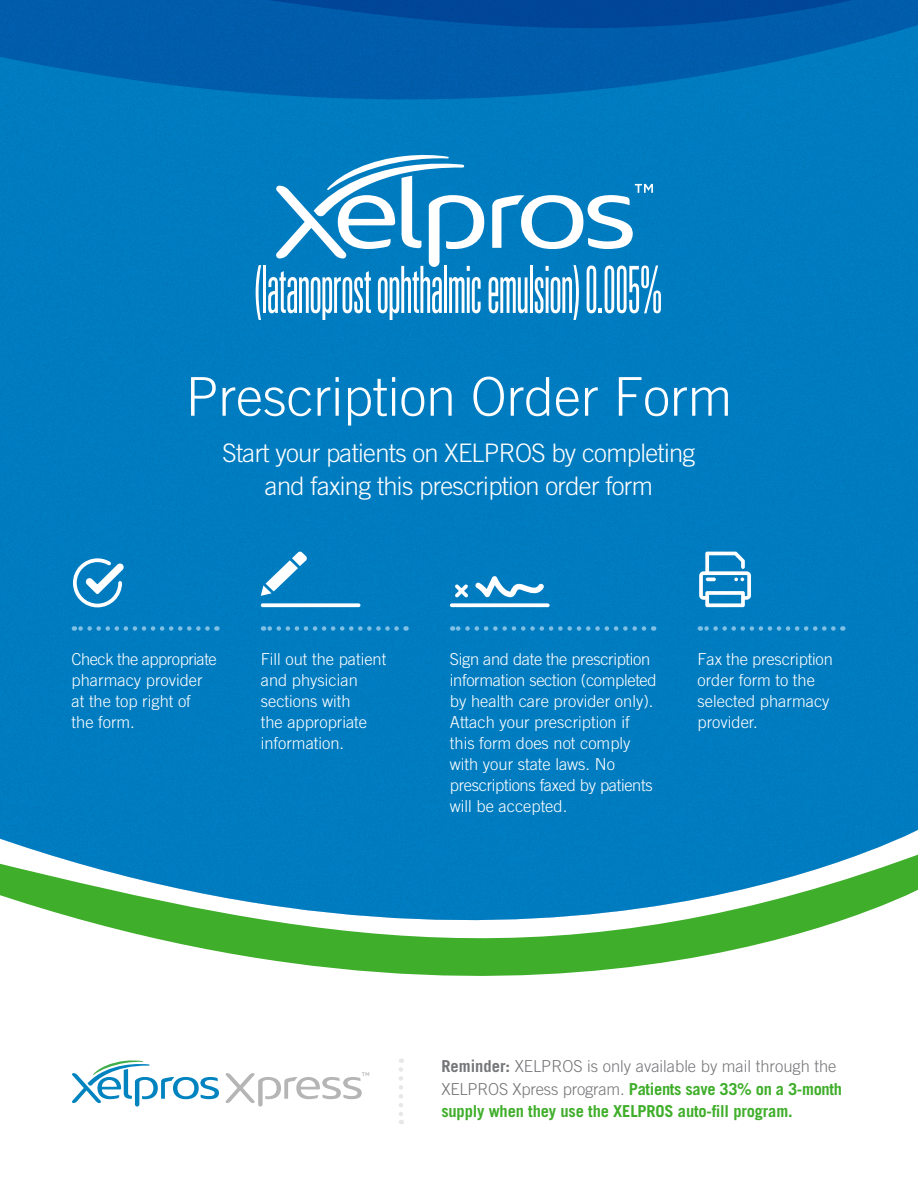
<style>
.page{position:relative;width:918px;height:1188px;background:#fff}
.page>*{position:absolute;margin:0;border:0;box-sizing:border-box;transform-origin:0 0}
.t1{font:300 53.55px "Trade Gothic LT Std";color:#fff}
.t2{font:300 25.5px/33px "Trade Gothic LT Std";letter-spacing:-.025em;color:#fff;text-align:center}
.t3{font:300 16.5px/21px "Trade Gothic LT Std";color:#fff}
.t4{font:700 16.5px/22.5px "Trade Gothic LT Std";letter-spacing:-.01em;color:#3fae2a}
.s1{color:#757679}
.s2{font-weight:300;color:#757679}
</style>
<div class="page">
<svg style="left:90px;top:922px;width:746px;height:154px"></svg>
<div style="left:0;top:101px;width:918px;height:821px;background:#007cc0"></div>
<svg style="left:0;top:0;width:918px;height:101px;background:#0060ad"></svg>
<svg style="left:256px;top:265px;width:5px;height:55px"></svg>
<hr style="left:263px;top:266px;width:3px;height:47px;background:#fff">
<svg style="left:268px;top:154px;width:393px;height:166px"></svg>
<svg style="left:452px;top:626px;width:192px;height:5px"></svg>
<svg style="left:475px;top:576px;width:69px;height:21px"></svg>
<svg style="left:450px;top:603px;width:100px;height:4px"></svg>
<svg style="left:455px;top:584px;width:13px;height:13px"></svg>
<svg style="left:700px;top:626px;width:133px;height:5px"></svg>
<svg style="left:699px;top:552px;width:52px;height:55px"></svg>
<svg style="left:74px;top:626px;width:133px;height:5px"></svg>
<svg style="left:72px;top:1060px;width:147px;height:47px"></svg>
<svg style="left:225px;top:1072px;width:144px;height:35px"></svg>
<svg style="left:399px;top:1069px;width:4px;height:55px"></svg>
<svg style="left:263px;top:626px;width:134px;height:5px"></svg>
<svg style="left:261px;top:551px;width:46px;height:45px"></svg>
<svg style="left:261px;top:603px;width:99px;height:4px"></svg>
<svg style="left:71px;top:556px;width:53px;height:53px"></svg>
<h1 class="t1" style="left:186px;top:365px;width:548px">Prescription Order Form</h1>
<h2 class="t2" style="left:223px;top:436px;width:474px">Start your patients on XELPROS by completing and faxing this prescription order form</h2>
<p class="t3" style="left:72px;top:648px;width:147px">Check the appropriate pharmacy provider at the top right of the form.</p>
<p class="t3" style="left:261px;top:648px;width:127px">Fill out the patient and physician sections with<br>the appropriate information.</p>
<p class="t3" style="left:450px;top:648px;width:208px">Sign and date the prescription information section (completed by health care provider only).<br>Attach your prescription if this form does not comply with your state laws. No prescriptions faxed by patients will be accepted.</p>
<p class="t3" style="left:698px;top:648px;width:137px">Fax the prescription order form to the selected pharmacy provider.</p>
<p class="t4" style="left:441px;top:1055px;width:402px"><span class="s1">Reminder:</span> <span class="s2">XELPROS is only available by mail through the<br>XELPROS Xpress program.</span> Patients save 33% on a 3-month supply when they use the XELPROS auto-fill program.</p>
</div>
